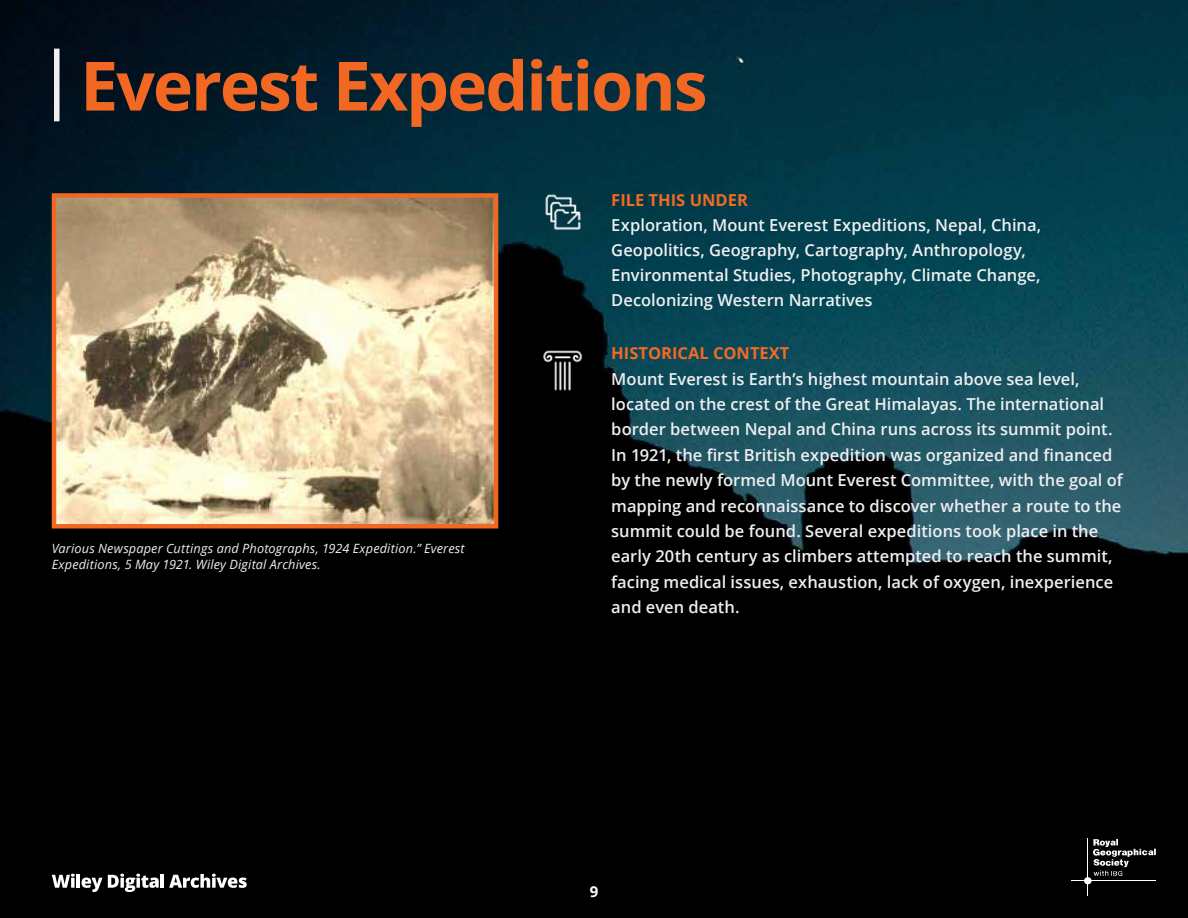
<style>
.page{position:relative;width:1188px;height:918px;background:#fff}
.page>*{position:absolute;margin:0;border:0;box-sizing:border-box;transform-origin:0 0}
.t1{font:700 67.95px "Open Sans";letter-spacing:-.03em;color:#f26722}
.t2{font:600 16.5px/25.3px "Open Sans";color:#efeff0}
.t3{font:700 16.5px "Open Sans";color:#f26a23}
.t4{font:700 15px "Open Sans";color:#fff}
.t5{font:italic 12.75px/16.2px "Open Sans";letter-spacing:.015em;color:#efeff0}
</style>
<div class="page">
<img style="left:0;top:0;width:1188px;height:918px">
<img style="left:540px;top:347px;width:45px;height:46px">
<img style="left:540px;top:193px;width:45px;height:51px">
<div style="left:54px;top:49px;width:6px;height:72px;background:#efeff0"></div>
<img style="left:57px;top:198px;width:436px;height:326px">
<div style="left:52px;top:193px;width:446px;height:336px;border:4px solid #f26722"></div>
<hr style="left:1071px;top:881px;width:85px;height:1px;background:#fff">
<svg style="left:1093px;top:839px;width:63px;height:37px;background:#333"></svg>
<hr style="left:1088px;top:839px;width:1px;height:57px;background:#fff">
<div style="left:1084px;top:877px;width:8px;height:7px;background:#fff;border-radius:50%"></div>
<svg style="left:52px;top:874px;width:23px;height:14px"></svg>
<hr style="left:77px;top:874px;width:3px;height:14px;background:#fff">
<svg style="left:82px;top:874px;width:77px;height:18px"></svg>
<hr style="left:161px;top:874px;width:3px;height:14px;background:#fff">
<svg style="left:169px;top:874px;width:78px;height:14px"></svg>
<h1 class="t1" style="left:80px;top:38px;width:629px">Everest Expeditions</h1>
<p class="t5" style="left:52px;top:540px;width:415px">Various Newspaper Cuttings and Photographs, 1924 Expedition.” Everest<br>Expeditions, 5 May 1921. Wiley Digital Archives.</p>
<p class="t3" style="left:611px;top:188px;width:138px">FILE THIS UNDER</p>
<p class="t2" style="left:611px;top:212px;width:431px;line-height:24.9px">Exploration, Mount Everest Expeditions, Nepal, China, Geopolitics, Geography, Cartography, Anthropology, Environmental Studies, Photography, Climate Change, Decolonizing Western Narratives</p>
<p class="t3" style="left:611px;top:342px;width:180px">HISTORICAL CONTEXT</p>
<p class="t2" style="left:611px;top:366px;width:513px">Mount Everest is Earth’s highest mountain above sea level, located on the crest of the Great Himalayas. The international border between Nepal and China runs across its summit point.<br>In 1921, the first British expedition was organized and financed by the newly formed Mount Everest Committee, with the goal of mapping and reconnaissance to discover whether a route to the summit could be found. Several expeditions took place in the early 20th century as climbers attempted to reach the summit, facing medical issues, exhaustion, lack of oxygen, inexperience and even death.</p>
<p class="t4" style="left:590px;top:880px;width:10px">9</p>
</div>
